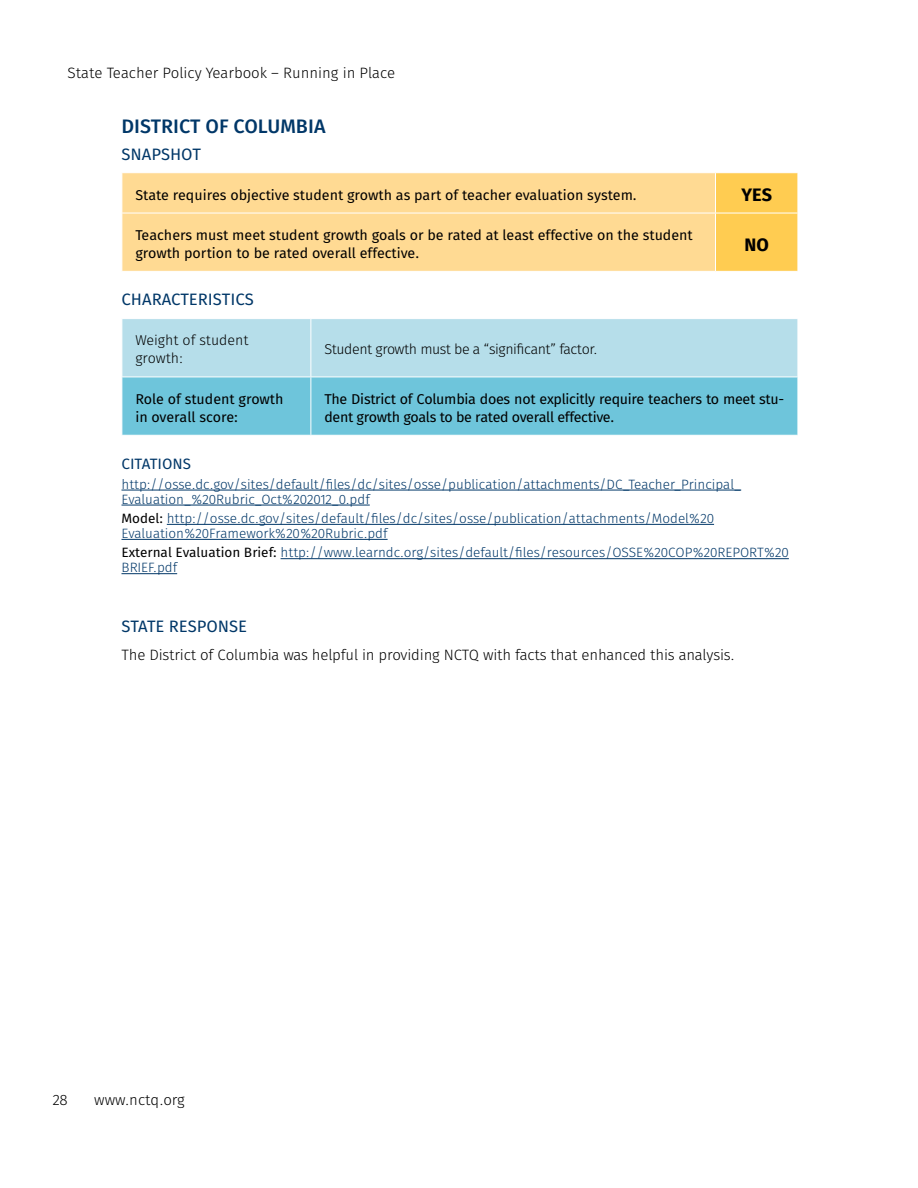
<style>
.page{position:relative;width:918px;height:1188px;background:#fff}
.page>*{position:absolute;margin:0;border:0;box-sizing:border-box;transform-origin:0 0}
.t1{font:19.5px "Fira Sans OT Medium";color:#003768}
.t2{font:700 18px "Fira Sans OT";color:#000}
.t3{font:16.5px "Fira Sans OT";color:#003768}
.t4{font:15px "Fira Sans OT Light";letter-spacing:-.01em;color:#000}
.t5{font:15px "Fira Sans OT";color:#003768}
.t6{font:14.25px/18px "Fira Sans OT";letter-spacing:-.005em;color:#000}
.t7{font:14.25px "Fira Sans OT Light";letter-spacing:-.03em;color:#000}
.t8{font:14.25px/18px "Fira Sans OT Light";color:#000}
.t9{font:13.5px/15px "Fira Sans OT Light";color:#003768}
.s1{font-family:"Fira Sans OT";color:#000}
</style>
<div class="page">
<hr style="left:122px;top:490px;width:619px;height:1px;background:#003768">
<hr style="left:122px;top:505px;width:248px;height:1px;background:#003768">
<hr style="left:167px;top:524px;width:547px;height:1px;background:#003768">
<hr style="left:122px;top:539px;width:266px;height:1px;background:#003768">
<hr style="left:281px;top:558px;width:508px;height:1px;background:#003768">
<hr style="left:122px;top:573px;width:55px;height:1px;background:#003768">
<div style="left:123px;top:173px;width:592px;height:98px;background:#ffda93"></div>
<div style="left:716px;top:173px;width:82px;height:98px;background:#ffcc51"></div>
<hr style="left:122px;top:213px;width:594px;height:1px;background:#fff">
<hr style="left:716px;top:213px;width:82px;height:1px;background:#fff">
<svg style="left:123px;top:319px;width:675px;height:116px"></svg>
<hr style="left:310px;top:319px;width:1px;height:58px;background:#fff">
<hr style="left:122px;top:377px;width:189px;height:1px;background:#fff">
<hr style="left:311px;top:377px;width:487px;height:1px;background:#fff">
<hr style="left:310px;top:377px;width:1px;height:58px;background:#fff">
<p class="t4" style="left:68px;top:62px;width:329px">State Teacher Policy Yearbook – Running in Place</p>
<h1 class="t1" style="left:122px;top:113px;width:206px">DISTRICT OF COLUMBIA</h1>
<p class="t3" style="left:122px;top:142px;width:81px">SNAPSHOT</p>
<p class="t6" style="left:135px;top:187px;width:503px">State requires objective student growth as part of teacher evaluation system.</p>
<h2 class="t2" style="left:741px;top:182px;width:32px">YES</h2>
<p class="t6" style="left:135px;top:227px;width:559px">Teachers must meet student growth goals or be rated at least effective on the student growth portion to be rated overall effective.</p>
<h2 class="t2" style="left:744px;top:232px;width:26px">NO</h2>
<p class="t3" style="left:122px;top:288px;width:134px">CHARACTERISTICS</p>
<p class="t8" style="left:135px;top:333px;width:115px">Weight of student growth:</p>
<p class="t7" style="left:324px;top:339px;width:275px">Student growth must be a “significant” factor.</p>
<p class="t6" style="left:135px;top:391px;width:150px">Role of student growth in overall score:</p>
<p class="t6" style="left:324px;top:391px;width:461px">The District of Columbia does not explicitly require teachers to meet stu&shy;dent growth goals to be rated overall effective.</p>
<p class="t5" style="left:122px;top:454px;width:71px">CITATIONS</p>
<p class="t9" style="left:122px;top:477px;width:621px">http://osse.dc.gov/sites/default/files/dc/sites/osse/publication/attachments/DC_Teacher_Principal_<br>Evaluation_%20Rubric_Oct%202012_0.pdf</p>
<p class="t9" style="left:122px;top:512px;width:594px"><span class="s1">Model:</span> http://osse.dc.gov/sites/default/files/dc/sites/osse/publication/attachments/Model%20<br>Evaluation%20Framework%20%20Rubric.pdf</p>
<p class="t9" style="left:122px;top:546px;width:669px"><span class="s1">External Evaluation Brief:</span> http://www.learndc.org/sites/default/files/resources/OSSE%20COP%20REPORT%20<br>BRIEF.pdf</p>
<p class="t3" style="left:122px;top:615px;width:127px">STATE RESPONSE</p>
<p class="t4" style="left:122px;top:644px;width:615px">The District of Columbia was helpful in providing NCTQ with facts that enhanced this analysis.</p>
<p class="t4" style="left:53px;top:1089px;width:17px">28</p>
<p class="t4" style="left:94px;top:1089px;width:92px">www.nctq.org</p>
</div>
